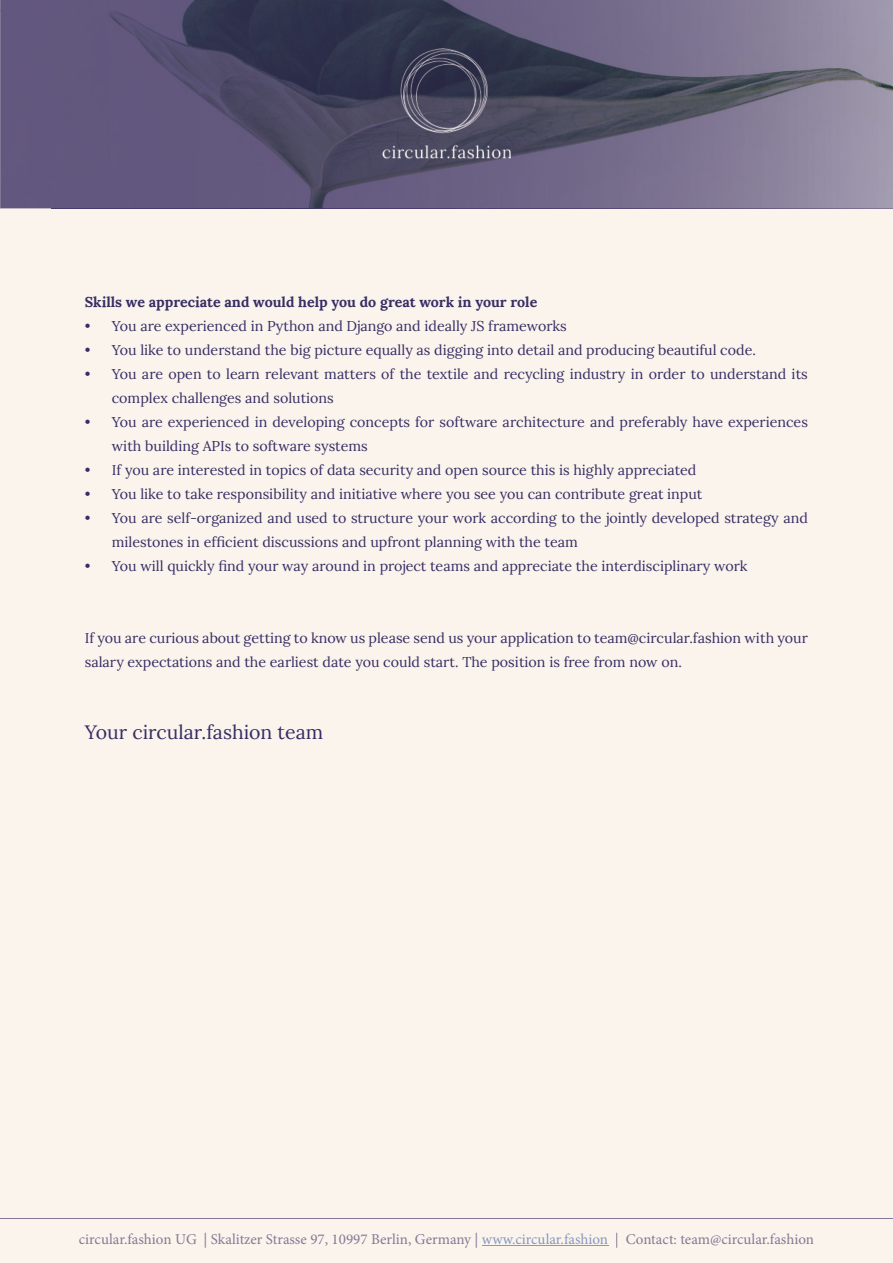
<style>
.page{position:relative;width:893px;height:1263px;background:#faf4ed}
.page>*{position:absolute;margin:0;border:0;box-sizing:border-box;transform-origin:0 0}
.t1{font:19.5px "Lora";color:#362d63}
.t2{font:15px "Minion Pro";color:#867895}
.t3{font:14.25px/24px "Lora";color:#362d63}
.t4{font:700 14.25px "Lora";color:#362d63}
.s1{color:#8797bf}
</style>
<div class="page">
<img style="left:52px;top:208px;width:841px;height:1px">
<img style="left:0;top:0;width:893px;height:208px">
<img style="left:382px;top:49px;width:129px;height:110px">
<hr style="left:0;top:1218px;width:893px;height:1px;background:#867895">
<hr style="left:482px;top:1245px;width:126px;height:1px;background:#8797bf">
<p class="t4" style="left:85px;top:289px;width:454px">Skills we appreciate and would help you do great work in your role</p>
<p class="t3" style="left:85px;top:313px;width:483px">• You are experienced in Python and Django and ideally JS frameworks</p>
<p class="t3" style="left:85px;top:337px;width:673px">• You like to understand the big picture equally as digging into detail and producing beautiful code.</p>
<p class="t3" style="left:112px;top:361px;width:698px;text-indent:-27px">• You are open to learn relevant matters of the textile and recycling industry in order to understand its complex challenges and solutions</p>
<p class="t3" style="left:112px;top:409px;width:698px;text-indent:-27px">• You are experienced in developing concepts for software architecture and preferably have experiences with building APIs to software systems</p>
<p class="t3" style="left:85px;top:457px;width:613px">• If you are interested in topics of data security and open source this is highly appreciated</p>
<p class="t3" style="left:85px;top:481px;width:619px">• You like to take responsibility and initiative where you see you can contribute great input</p>
<p class="t3" style="left:112px;top:505px;width:698px;text-indent:-27px">• You are self-organized and used to structure your work according to the jointly developed strategy and milestones in efficient discussions and upfront planning with the team</p>
<p class="t3" style="left:85px;top:553px;width:664px">• You will quickly find your way around in project teams and appreciate the interdisciplinary work</p>
<p class="t3" style="left:85px;top:625px;width:725px">If you are curious about getting to know us please send us your application to team@circular.fashion with your salary expectations and the earliest date you could start. The position is free from now on.</p>
<h1 class="t1" style="left:85px;top:717px;width:240px">Your circular.fashion team</h1>
<p class="t2" style="left:79px;top:1229px;width:737px">circular.fashion UG | Skalitzer Strasse 97, 10997 Berlin, Germany | <span class="s1">www.circular.fashion</span> | Contact: team@circular.fashion</p>
</div>
